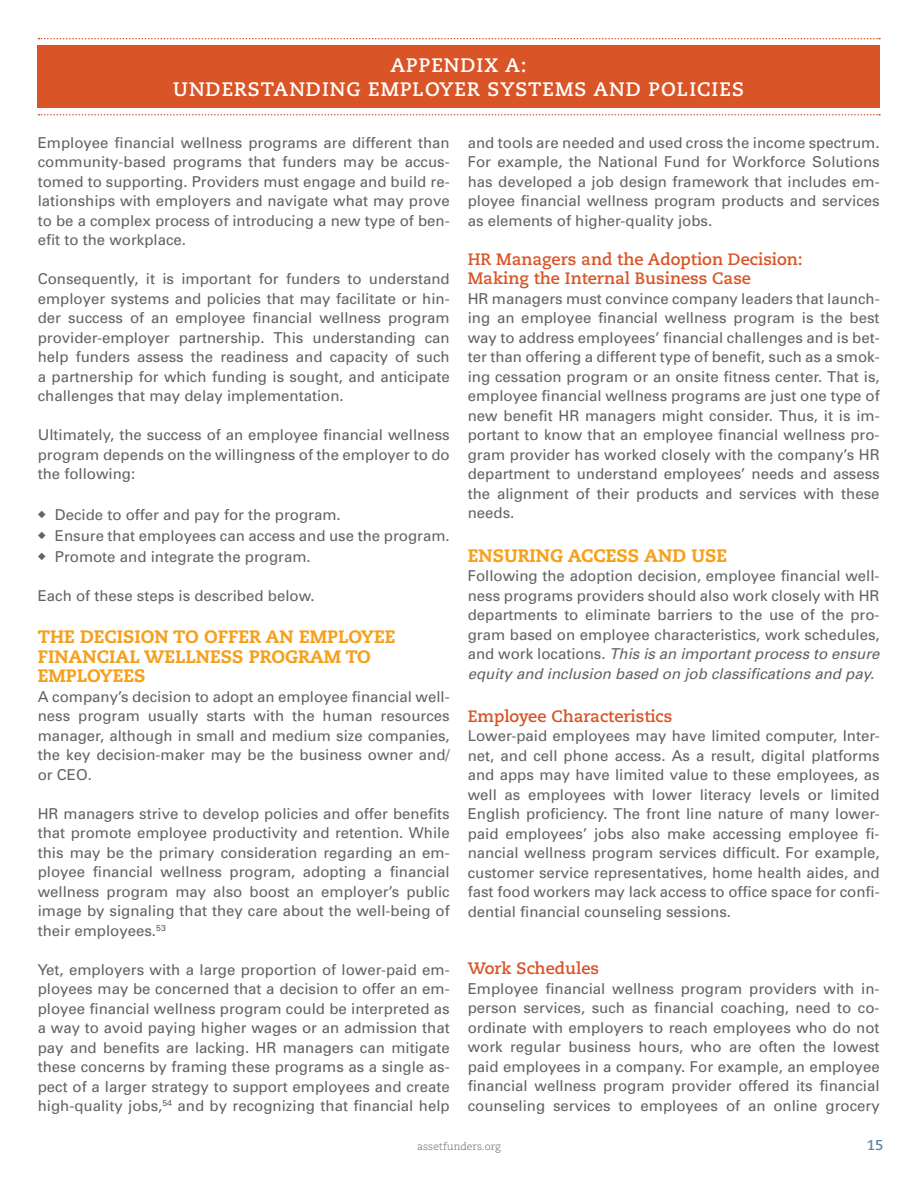
<style>
.page{position:relative;width:918px;height:1188px;background:#fff}
.page>*{position:absolute;margin:0;border:0;box-sizing:border-box;transform-origin:0 0}
.t1{font:700 19.5px/24px "Caecilia";letter-spacing:.05em;color:#fff;text-align:center}
.t2{font:800 18px/19.5px "Caecilia";color:#f6a01b}
.t3{font:700 16.5px/19.5px "Caecilia";color:#d95426}
.t4{font:15px/19.5px "Univers";color:#636366;text-align:justify}
.t5{font:700 14.25px "Caecilia";color:#5c87a1}
.t6{font:300 10.5px "Caecilia";color:#636366}
.s1{font-style:italic}
</style>
<div class="page">
<div style="left:38px;top:45px;width:842px;height:63px;background:#d95426"></div>
<svg style="left:38px;top:38px;width:842px;height:1px"></svg>
<svg style="left:38px;top:114px;width:842px;height:1px"></svg>
<h1 class="t1" style="left:173px;top:54px;width:572px">APPENDIX A:<br>UNDERSTANDING EMPLOYER SYSTEMS AND POLICIES</h1>
<p class="t4" style="left:38px;top:133px;width:413px">Employee financial wellness programs are different than community-based programs that funders may be accus&shy;tomed to supporting. Providers must engage and build re&shy;lationships with employers and navigate what may prove to be a complex process of introducing a new type of ben&shy;efit to the workplace.</p>
<p class="t4" style="left:38px;top:269px;width:413px">Consequently, it is important for funders to understand employer systems and policies that may facilitate or hin&shy;der success of an employee financial wellness program provider-employer partnership. This understanding can help funders assess the readiness and capacity of such a partnership for which funding is sought, and anticipate challenges that may delay implementation.</p>
<p class="t4" style="left:38px;top:425px;width:413px">Ultimately, the success of an employee financial wellness program depends on the willingness of the employer to do the following:</p>
<p class="t4" style="left:38px;top:505px;width:304px">◆ Decide to offer and pay for the program.</p>
<p class="t4" style="left:38px;top:526px;width:413px">◆ Ensure that employees can access and use the program.</p>
<p class="t4" style="left:38px;top:547px;width:274px">◆ Promote and integrate the program.</p>
<p class="t4" style="left:38px;top:586px;width:278px">Each of these steps is described below.</p>
<p class="t2" style="left:38px;top:627px;width:359px">THE DECISION TO OFFER AN EMPLOYEE<br>FINANCIAL WELLNESS PROGRAM TO<br>EMPLOYEES</p>
<p class="t4" style="left:38px;top:687px;width:413px">A company’s decision to adopt an employee financial well&shy;ness program usually starts with the human resources manager, although in small and medium size companies, the key decision-maker may be the business owner and/ or CEO.</p>
<p class="t4" style="left:38px;top:804px;width:413px">HR managers strive to develop policies and offer benefits that promote employee productivity and retention. While this may be the primary consideration regarding an em&shy;ployee financial wellness program, adopting a financial wellness program may also boost an employer’s public image by signaling that they care about the well-being of their employees.<sup>53</sup></p>
<p class="t4" style="left:38px;top:960px;width:413px">Yet, employers with a large proportion of lower-paid em&shy;ployees may be concerned that a decision to offer an em&shy;ployee financial wellness program could be interpreted as a way to avoid paying higher wages or an admission that pay and benefits are lacking. HR managers can mitigate these concerns by framing these programs as a single as&shy;pect of a larger strategy to support employees and create high-quality jobs,<sup>54</sup> and by recognizing that financial help</p>
<p class="t4" style="left:468px;top:133px;width:413px">and tools are needed and used cross the income spectrum.<br>For example, the National Fund for Workforce Solutions has developed a job design framework that includes em&shy;ployee financial wellness program products and services as elements of higher-quality jobs.</p>
<p class="t3" style="left:468px;top:250px;width:337px">HR Managers and the Adoption Decision:<br>Making the Internal Business Case</p>
<p class="t4" style="left:468px;top:289px;width:413px">HR managers must convince company leaders that launch&shy;ing an employee financial wellness program is the best way to address employees’ financial challenges and is bet&shy;ter than offering a different type of benefit, such as a smok&shy;ing cessation program or an onsite fitness center. That is, employee financial wellness programs are just one type of new benefit HR managers might consider. Thus, it is im&shy;portant to know that an employee financial wellness pro&shy;gram provider has worked closely with the company’s HR department to understand employees’ needs and assess the alignment of their products and services with these needs.</p>
<p class="t2" style="left:468px;top:546px;width:261px">ENSURING ACCESS AND USE</p>
<p class="t4" style="left:468px;top:566px;width:413px">Following the adoption decision, employee financial well&shy;ness programs providers should also work closely with HR departments to eliminate barriers to the use of the pro&shy;gram based on employee characteristics, work schedules, and work locations. <span class="s1">This is an important process to ensure equity and inclusion based on job classifications and pay.</span></p>
<p class="t3" style="left:468px;top:706px;width:206px">Employee Characteristics</p>
<p class="t4" style="left:468px;top:726px;width:413px">Lower-paid employees may have limited computer, Inter&shy;net, and cell phone access. As a result, digital platforms and apps may have limited value to these employees, as well as employees with lower literacy levels or limited English proficiency. The front line nature of many lower&shy;paid employees’ jobs also make accessing employee fi&shy;nancial wellness program services difficult. For example, customer service representatives, home health aides, and fast food workers may lack access to office space for confi&shy;dential financial counseling sessions.</p>
<p class="t3" style="left:468px;top:959px;width:133px">Work Schedules</p>
<p class="t4" style="left:468px;top:979px;width:413px">Employee financial wellness program providers with in&shy;person services, such as financial coaching, need to co&shy;ordinate with employers to reach employees who do not work regular business hours, who are often the lowest paid employees in a company. For example, an employee financial wellness program provider offered its financial counseling services to employees of an online grocery</p>
<p class="t6" style="left:417px;top:1140px;width:85px">assetfunders.org</p>
<p class="t5" style="left:867px;top:1137px;width:18px">15</p>
</div>
